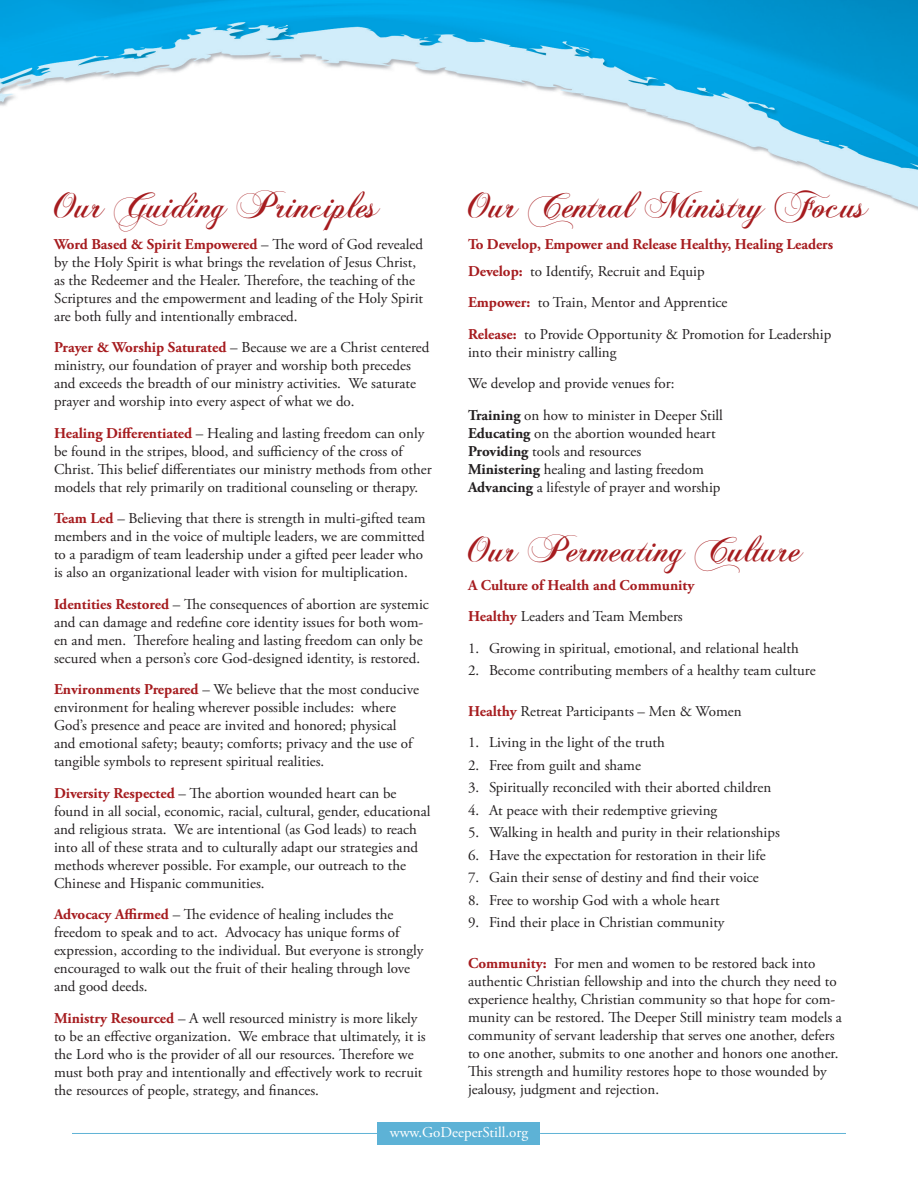
<style>
.page{position:relative;width:918px;height:1188px;background:#fff}
.page>*{position:absolute;margin:0;border:0;box-sizing:border-box;transform-origin:0 0}
.Header__script{font:39px "Chopin Script";letter-spacing:-.01em;color:#a61c1f}
.Text_copy{font:15px/18px "Adobe Garamond Pro";color:#231f20}
.Text_copy-2{font:700 15px "Adobe Garamond Pro";letter-spacing:-.005em;color:#a61c1f}
.Text_Header_Bold{font:700 15px "Adobe Garamond Pro";color:#a61c1f}
.Text_copy-3{font:15px "Adobe Garamond Pro";color:#fff}
.s1{font-weight:700;color:#a61c1f}
.s2{font-weight:700}
</style>
<div class="page">
<img style="left:0;top:0;width:918px;height:211px">
<div style="left:378px;top:1122px;width:162px;height:22px;background:#5db2d6"></div>
<hr style="left:72px;top:1133px;width:306px;height:1px;background:#60b3d6">
<hr style="left:540px;top:1133px;width:306px;height:1px;background:#60b3d6">
<p class="Header__script" style="left:54px;top:180px;width:327px">Our Guiding Principles</p>
<p class="Text_copy" style="left:54px;top:236px;width:371px"><span class="s1">Word Based &amp; Spirit Empowered</span> – The word of God revealed by the Holy Spirit is what brings the revelation of Jesus Christ, as the Redeemer and the Healer. Therefore, the teaching of the Scriptures and the empowerment and leading of the Holy Spirit are both fully and intentionally embraced.</p>
<p class="Text_copy" style="left:54px;top:339px;width:377px"><span class="s1">Prayer &amp; Worship Saturated</span> – Because we are a Christ centered ministry, our foundation of prayer and worship both precedes and exceeds the breadth of our ministry activities. We saturate prayer and worship into every aspect of what we do.</p>
<p class="Text_copy" style="left:54px;top:425px;width:379px"><span class="s1">Healing Differentiated</span> – Healing and lasting freedom can only be found in the stripes, blood, and sufficiency of the cross of Christ. This belief differentiates our ministry methods from other models that rely primarily on traditional counseling or therapy.</p>
<p class="Text_copy" style="left:54px;top:510px;width:373px"><span class="s1">Team Led</span> – Believing that there is strength in multi-gifted team members and in the voice of multiple leaders, we are committed to a paradigm of team leadership under a gifted peer leader who is also an organizational leader with vision for multiplication.</p>
<p class="Text_copy" style="left:54px;top:596px;width:376px"><span class="s1">Identities Restored</span> – The consequences of abortion are systemic and can damage and redefine core identity issues for both wom&shy;en and men. Therefore healing and lasting freedom can only be secured when a person’s core God-designed identity, is restored.</p>
<p class="Text_copy" style="left:54px;top:681px;width:367px"><span class="s1">Environments Prepared</span> – We believe that the most conducive environment for healing wherever possible includes: where God’s presence and peace are invited and honored; physical and emotional safety; beauty; comforts; privacy and the use of tangible symbols to represent spiritual realities.</p>
<p class="Text_copy" style="left:54px;top:785px;width:378px"><span class="s1">Diversity Respected</span> – The abortion wounded heart can be found in all social, economic, racial, cultural, gender, educational and religious strata. We are intentional (as God leads) to reach into all of these strata and to culturally adapt our strategies and methods wherever possible. For example, our outreach to the Chinese and Hispanic communities.</p>
<p class="Text_copy" style="left:54px;top:906px;width:371px"><span class="s1">Advocacy Affirmed</span> – The evidence of healing includes the freedom to speak and to act. Advocacy has unique forms of expression, according to the individual. But everyone is strongly encouraged to walk out the fruit of their healing through love and good deeds.</p>
<p class="Text_copy" style="left:54px;top:1010px;width:373px"><span class="s1">Ministry Resourced</span> – A well resourced ministry is more likely to be an effective organization. We embrace that ultimately, it is the Lord who is the provider of all our resources. Therefore we must both pray and intentionally and effectively work to recruit the resources of people, strategy, and finances.</p>
<p class="Header__script" style="left:468px;top:180px;width:402px">Our Central Ministry Focus</p>
<p class="Text_copy-2" style="left:468px;top:235px;width:367px">To Develop, Empower and Release Healthy, Healing Leaders</p>
<p class="Text_copy" style="left:468px;top:263px;width:238px"><span class="s1">Develop:</span> to Identify, Recruit and Equip</p>
<p class="Text_copy" style="left:468px;top:294px;width:261px"><span class="s1">Empower:</span> to Train, Mentor and Apprentice</p>
<p class="Text_copy" style="left:468px;top:326px;width:365px"><span class="s1">Release:</span> to Provide Opportunity &amp; Promotion for Leadership into their ministry calling</p>
<p class="Text_copy" style="left:468px;top:375px;width:208px">We develop and provide venues for:</p>
<p class="Text_copy" style="left:468px;top:407px;width:256px"><span class="s2">Training</span> on how to minister in Deeper Still</p>
<p class="Text_copy" style="left:468px;top:425px;width:249px"><span class="s2">Educating</span> on the abortion wounded heart</p>
<p class="Text_copy" style="left:468px;top:443px;width:175px"><span class="s2">Providing</span> tools and resources</p>
<p class="Text_copy" style="left:468px;top:461px;width:237px"><span class="s2">Ministering</span> healing and lasting freedom</p>
<p class="Text_copy" style="left:468px;top:479px;width:254px"><span class="s2">Advancing</span> a lifestyle of prayer and worship</p>
<p class="Header__script" style="left:468px;top:525px;width:336px">Our Permeating Culture</p>
<p class="Text_Header_Bold" style="left:468px;top:576px;width:228px">A Culture of Health and Community</p>
<p class="Text_copy" style="left:468px;top:608px;width:216px"><span class="s1">Healthy</span> Leaders and Team Members</p>
<p class="Text_copy" style="left:468px;top:639px;width:332px">1. Growing in spiritual, emotional, and relational health</p>
<p class="Text_copy" style="left:468px;top:662px;width:349px">2. Become contributing members of a healthy team culture</p>
<p class="Text_copy" style="left:468px;top:702px;width:275px"><span class="s1">Healthy</span> Retreat Participants – Men &amp; Women</p>
<p class="Text_copy" style="left:468px;top:734px;width:198px">1. Living in the light of the truth</p>
<p class="Text_copy" style="left:468px;top:756px;width:175px">2. Free from guilt and shame</p>
<p class="Text_copy" style="left:468px;top:779px;width:305px">3. Spiritually reconciled with their aborted children</p>
<p class="Text_copy" style="left:468px;top:801px;width:251px">4. At peace with their redemptive grieving</p>
<p class="Text_copy" style="left:468px;top:824px;width:313px">5. Walking in health and purity in their relationships</p>
<p class="Text_copy" style="left:468px;top:846px;width:299px">6. Have the expectation for restoration in their life</p>
<p class="Text_copy" style="left:468px;top:869px;width:292px">7. Gain their sense of destiny and find their voice</p>
<p class="Text_copy" style="left:468px;top:891px;width:253px">8. Free to worship God with a whole heart</p>
<p class="Text_copy" style="left:468px;top:914px;width:258px">9. Find their place in Christian community</p>
<p class="Text_copy" style="left:468px;top:954px;width:376px"><span class="s1">Community:</span> For men and women to be restored back into authentic Christian fellowship and into the church they need to experience healthy, Christian community so that hope for com&shy;munity can be restored. The Deeper Still ministry team models a community of servant leadership that serves one another, defers to one another, submits to one another and honors one another.<br>This strength and humility restores hope to those wounded by jealousy, judgment and rejection.</p>
<p class="Text_copy-3" style="left:390px;top:1123px;width:140px">www.GoDeeperStill.org</p>
</div>
